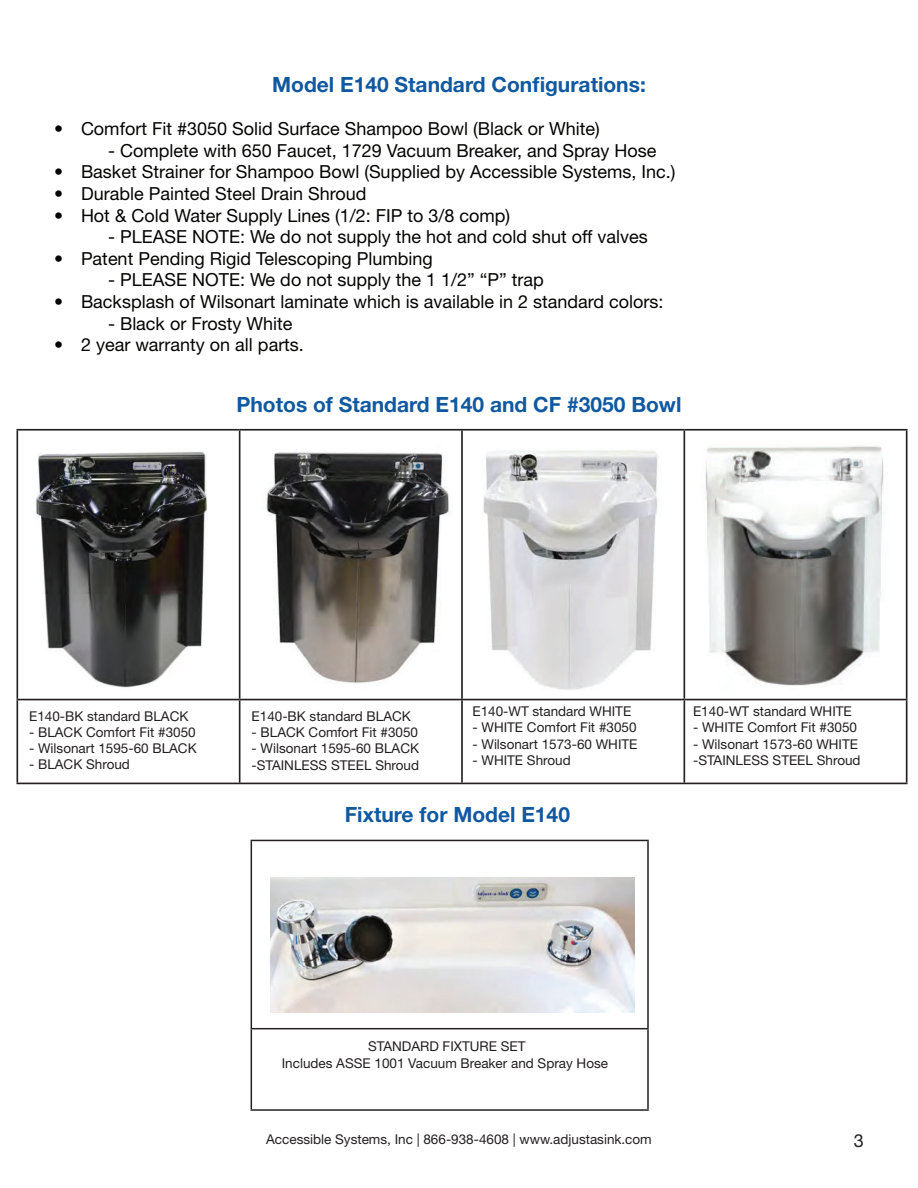
<style>
.page{position:relative;width:918px;height:1188px;background:#fff}
.page>*{position:absolute;margin:0;border:0;box-sizing:border-box;transform-origin:0 0}
.t1{font:700 21px "Helvetica Neue LT Std";color:#1059a0}
.t2{font:18px "Helvetica Neue LT Std";color:#040503}
.t3{font:18px "Helvetica Neue LT Std";color:#231f20}
.t4{font:13.5px/16.2px "Helvetica Neue LT Std";color:#231f20}
</style>
<div class="page">
<hr style="left:251px;top:840px;width:398px;height:1px;background:#231f20">
<hr style="left:251px;top:841px;width:1px;height:187px;background:#231f20">
<hr style="left:647px;top:841px;width:2px;height:187px;background:#231f20">
<hr style="left:251px;top:1028px;width:398px;height:1px;background:#231f20">
<hr style="left:251px;top:1029px;width:1px;height:80px;background:#231f20">
<hr style="left:647px;top:1029px;width:2px;height:80px;background:#231f20">
<hr style="left:251px;top:1109px;width:398px;height:2px;background:#231f20">
<hr style="left:16px;top:429px;width:224px;height:2px;background:#231f20">
<hr style="left:17px;top:431px;width:1px;height:268px;background:#231f20">
<hr style="left:240px;top:429px;width:222px;height:2px;background:#231f20">
<hr style="left:239px;top:431px;width:1px;height:268px;background:#231f20">
<hr style="left:462px;top:429px;width:222px;height:2px;background:#231f20">
<hr style="left:461px;top:431px;width:2px;height:268px;background:#231f20">
<hr style="left:684px;top:429px;width:224px;height:2px;background:#231f20">
<hr style="left:684px;top:431px;width:1px;height:268px;background:#231f20">
<hr style="left:906px;top:431px;width:2px;height:268px;background:#231f20">
<hr style="left:16px;top:699px;width:224px;height:1px;background:#231f20">
<hr style="left:16px;top:700px;width:2px;height:83px;background:#231f20">
<hr style="left:240px;top:699px;width:222px;height:1px;background:#231f20">
<hr style="left:239px;top:700px;width:1px;height:83px;background:#231f20">
<hr style="left:462px;top:699px;width:222px;height:1px;background:#231f20">
<hr style="left:461px;top:700px;width:2px;height:83px;background:#231f20">
<hr style="left:684px;top:699px;width:223px;height:1px;background:#231f20">
<hr style="left:684px;top:700px;width:1px;height:83px;background:#231f20">
<hr style="left:906px;top:700px;width:1px;height:83px;background:#231f20">
<hr style="left:16px;top:783px;width:891px;height:1px;background:#231f20">
<img style="left:266px;top:452px;width:184px;height:231px">
<img style="left:35px;top:451px;width:172px;height:237px">
<img style="left:705px;top:446px;width:179px;height:240px">
<img style="left:483px;top:450px;width:175px;height:240px">
<img style="left:270px;top:878px;width:365px;height:135px">
<p class="t1" style="left:272px;top:77px;width:375px">Model E140 Standard Configurations:</p>
<p class="t2" style="left:54px;top:122px;width:547px">• Comfort Fit #3050 Solid Surface Shampoo Bowl (Black or White)</p>
<p class="t2" style="left:108px;top:144px;width:550px">- Complete with 650 Faucet, 1729 Vacuum Breaker, and Spray Hose</p>
<p class="t2" style="left:54px;top:166px;width:623px">• Basket Strainer for Shampoo Bowl (Supplied by Accessible Systems, Inc.)</p>
<p class="t2" style="left:54px;top:187px;width:314px">• Durable Painted Steel Drain Shroud</p>
<p class="t2" style="left:54px;top:209px;width:458px">• Hot &amp; Cold Water Supply Lines (1/2: FIP to 3/8 comp)</p>
<p class="t2" style="left:108px;top:230px;width:541px">- PLEASE NOTE: We do not supply the hot and cold shut off valves</p>
<p class="t2" style="left:54px;top:252px;width:380px">• Patent Pending Rigid Telescoping Plumbing</p>
<p class="t2" style="left:108px;top:274px;width:437px">- PLEASE NOTE: We do not supply the 1 1/2” “P” trap</p>
<p class="t2" style="left:54px;top:295px;width:611px">• Backsplash of Wilsonart laminate which is available in 2 standard colors:</p>
<p class="t2" style="left:108px;top:317px;width:186px">- Black or Frosty White</p>
<p class="t2" style="left:54px;top:338px;width:252px">• 2 year warranty on all parts.</p>
<p class="t1" style="left:236px;top:397px;width:447px">Photos of Standard E140 and CF #3050 Bowl</p>
<p class="t4" style="left:29px;top:709px;width:161px">E140-BK standard BLACK</p>
<p class="t4" style="left:29px;top:725px;width:168px">- BLACK Comfort Fit #3050</p>
<p class="t4" style="left:29px;top:741px;width:169px">- Wilsonart 1595-60 BLACK</p>
<p class="t4" style="left:29px;top:758px;width:102px">- BLACK Shroud</p>
<p class="t4" style="left:252px;top:709px;width:161px">E140-BK standard BLACK</p>
<p class="t4" style="left:252px;top:725px;width:168px">- BLACK Comfort Fit #3050</p>
<p class="t4" style="left:252px;top:742px;width:169px">- Wilsonart 1595-60 BLACK -STAINLESS STEEL Shroud</p>
<p class="t4" style="left:472px;top:704px;width:160px">E140-WT standard WHITE</p>
<p class="t4" style="left:472px;top:721px;width:166px">- WHITE Comfort Fit #3050</p>
<p class="t4" style="left:472px;top:737px;width:167px">- Wilsonart 1573-60 WHITE</p>
<p class="t4" style="left:472px;top:753px;width:100px">- WHITE Shroud</p>
<p class="t1" style="left:345px;top:807px;width:227px">Fixture for Model E140</p>
<p class="t4" style="left:693px;top:704px;width:160px">E140-WT standard WHITE</p>
<p class="t4" style="left:693px;top:721px;width:166px">- WHITE Comfort Fit #3050</p>
<p class="t4" style="left:693px;top:737px;width:169px">- Wilsonart 1573-60 WHITE -STAINLESS STEEL Shroud</p>
<p class="t4" style="left:282px;top:1040px;width:328px;text-align:center">STANDARD FIXTURE SET<br>Includes ASSE 1001 Vacuum Breaker and Spray Hose</p>
<p class="t4" style="left:266px;top:1132px;width:387px">Accessible Systems, Inc | 866-938-4608 | www.adjustasink.com</p>
<p class="t3" style="left:854px;top:1134px;width:12px">3</p>
</div>
